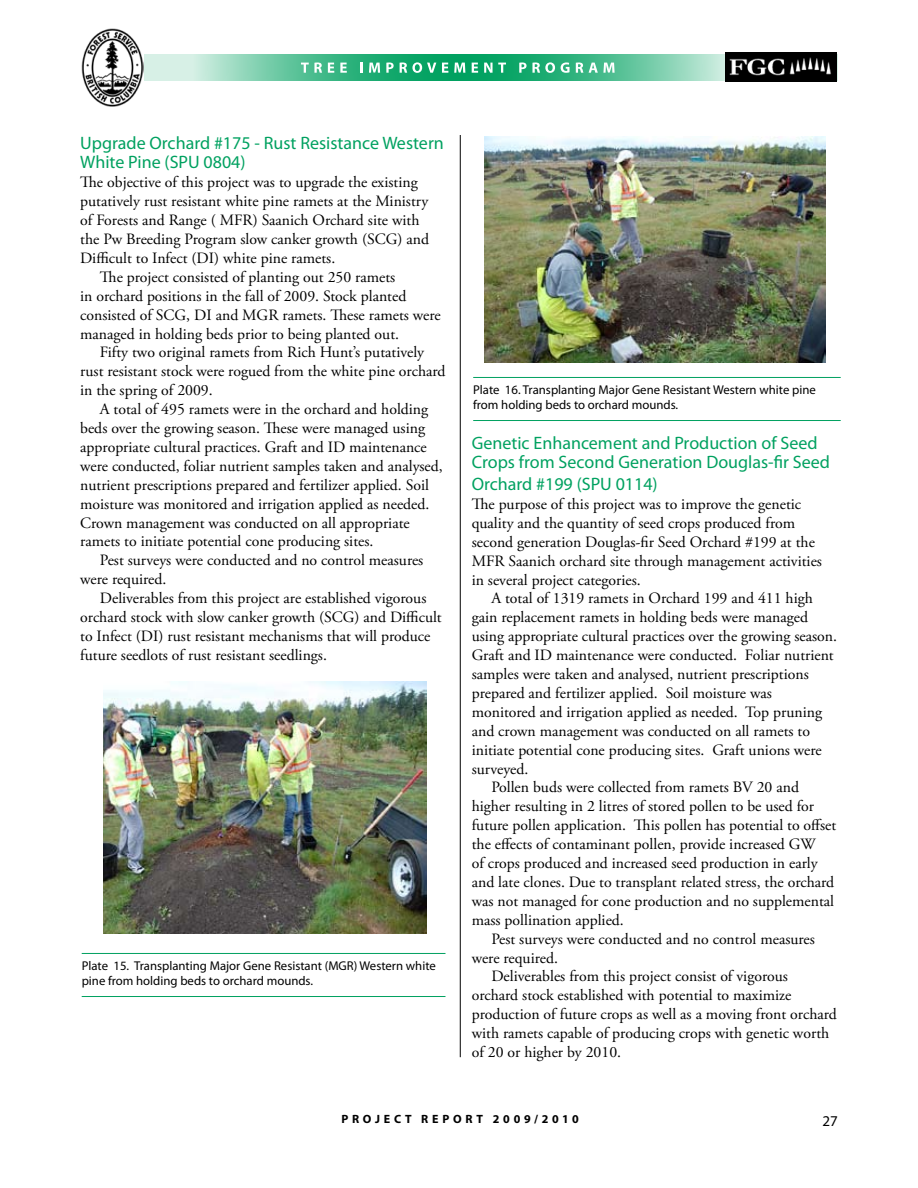
<style>
.page{position:relative;width:918px;height:1188px;background:#fff}
.page>*{position:absolute;margin:0;border:0;box-sizing:border-box;transform-origin:0 0}
.t1{font:18px/19.5px "Myriad Pro";color:#00a160}
.t2{font:15.75px/18.9px "Adobe Garamond Pro";color:#000}
.t3{font:15px "Myriad Pro";color:#000}
.t4{font:12.75px/15.3px "Myriad Pro";color:#000}
.t5{font:700 12px "Myriad Pro";letter-spacing:.31em;color:#000}
</style>
<div class="page">
<svg style="left:144px;top:54px;width:694px;height:27px;background:#62c59d"></svg>
<svg style="left:301px;top:63px;width:21px;height:10px"></svg>
<svg style="left:328px;top:63px;width:6px;height:10px"></svg>
<svg style="left:340px;top:63px;width:7px;height:10px"></svg>
<svg style="left:360px;top:63px;width:3px;height:10px"></svg>
<svg style="left:369px;top:63px;width:11px;height:10px"></svg>
<svg style="left:386px;top:63px;width:8px;height:10px"></svg>
<svg style="left:400px;top:62px;width:36px;height:11px"></svg>
<svg style="left:442px;top:63px;width:6px;height:10px"></svg>
<svg style="left:454px;top:63px;width:11px;height:10px"></svg>
<svg style="left:472px;top:63px;width:6px;height:10px"></svg>
<svg style="left:484px;top:63px;width:22px;height:10px"></svg>
<svg style="left:519px;top:62px;width:36px;height:11px"></svg>
<svg style="left:561px;top:62px;width:9px;height:11px"></svg>
<svg style="left:576px;top:63px;width:7px;height:10px"></svg>
<svg style="left:589px;top:63px;width:26px;height:10px"></svg>
<img style="left:725px;top:53px;width:112px;height:28px">
<img style="left:81px;top:29px;width:63px;height:77px">
<img style="left:103px;top:681px;width:324px;height:252px">
<hr style="left:460px;top:135px;width:1px;height:922px;background:#000">
<hr style="left:473px;top:377px;width:368px;height:1px;background:#00a160">
<hr style="left:473px;top:420px;width:368px;height:1px;background:#00a160">
<img style="left:485px;top:136px;width:341px;height:227px">
<hr style="left:82px;top:953px;width:363px;height:1px;background:#00a160">
<hr style="left:82px;top:996px;width:363px;height:1px;background:#00a160">
<p class="t1" style="left:80px;top:133px;width:365px">Upgrade Orchard #175 - Rust Resistance Western<br>White Pine (SPU 0804)</p>
<p class="t2" style="left:80px;top:173px;width:339px">The objective of this project was to upgrade the existing</p>
<p class="t2" style="left:80px;top:192px;width:350px">putatively rust resistant white pine ramets at the Ministry</p>
<p class="t2" style="left:80px;top:211px;width:341px">of Forests and Range ( MFR) Saanich Orchard site with</p>
<p class="t2" style="left:80px;top:230px;width:350px">the Pw Breeding Program slow canker growth (SCG) and</p>
<p class="t2" style="left:80px;top:249px;width:257px">Difficult to Infect (DI) white pine ramets.</p>
<p class="t2" style="left:100px;top:268px;width:297px">The project consisted of planting out 250 ramets</p>
<p class="t2" style="left:80px;top:287px;width:328px">in orchard positions in the fall of 2009. Stock planted</p>
<p class="t2" style="left:80px;top:306px;width:362px">consisted of SCG, DI and MGR ramets. These ramets were</p>
<p class="t2" style="left:80px;top:325px;width:320px">managed in holding beds prior to being planted out.</p>
<p class="t2" style="left:100px;top:344px;width:326px">Fifty two original ramets from Rich Hunt’s putatively</p>
<p class="t2" style="left:80px;top:362px;width:367px">rust resistant stock were rogued from the white pine orchard</p>
<p class="t2" style="left:80px;top:381px;width:134px">in the spring of 2009.</p>
<p class="t2" style="left:100px;top:400px;width:330px">A total of 495 ramets were in the orchard and holding</p>
<p class="t2" style="left:80px;top:419px;width:346px">beds over the growing season. These were managed using</p>
<p class="t2" style="left:80px;top:438px;width:348px">appropriate cultural practices. Graft and ID maintenance</p>
<p class="t2" style="left:80px;top:457px;width:364px">were conducted, foliar nutrient samples taken and analysed,</p>
<p class="t2" style="left:80px;top:476px;width:350px">nutrient prescriptions prepared and fertilizer applied. Soil</p>
<p class="t2" style="left:80px;top:495px;width:351px">moisture was monitored and irrigation applied as needed.</p>
<p class="t2" style="left:80px;top:514px;width:331px">Crown management was conducted on all appropriate</p>
<p class="t2" style="left:80px;top:533px;width:295px">ramets to initiate potential cone producing sites.</p>
<p class="t2" style="left:100px;top:551px;width:325px">Pest surveys were conducted and no control measures</p>
<p class="t2" style="left:80px;top:570px;width:88px">were required.</p>
<p class="t2" style="left:100px;top:589px;width:328px">Deliverables from this project are established vigorous</p>
<p class="t2" style="left:80px;top:608px;width:363px">orchard stock with slow canker growth (SCG) and Difficult</p>
<p class="t2" style="left:80px;top:627px;width:352px">to Infect (DI) rust resistant mechanisms that will produce</p>
<p class="t2" style="left:80px;top:646px;width:248px">future seedlots of rust resistant seedlings.</p>
<p class="t4" style="left:82px;top:958px;width:356px">Plate 15. Transplanting Major Gene Resistant (MGR) Western white pine from holding beds to orchard mounds.</p>
<p class="t4" style="left:473px;top:382px;width:344px">Plate 16. Transplanting Major Gene Resistant Western white pine from holding beds to orchard mounds.</p>
<p class="t1" style="left:472px;top:433px;width:360px">Genetic Enhancement and Production of Seed<br>Crops from Second Generation Douglas-fir Seed</p>
<p class="t1" style="left:472px;top:474px;width:188px">Orchard #199 (SPU 0114)</p>
<p class="t2" style="left:472px;top:495px;width:352px">The purpose of this project was to improve the genetic quality and the quantity of seed crops produced from second generation Douglas-fir Seed Orchard #199 at the MFR Saanich orchard site through management activities in several project categories.</p>
<p class="t2" style="left:491px;top:590px;width:323px">A total of 1319 ramets in Orchard 199 and 411 high</p>
<p class="t2" style="left:472px;top:608px;width:338px">gain replacement ramets in holding beds were managed</p>
<p class="t2" style="left:472px;top:627px;width:367px">using appropriate cultural practices over the growing season.</p>
<p class="t2" style="left:472px;top:646px;width:364px">Graft and ID maintenance were conducted. Foliar nutrient</p>
<p class="t2" style="left:472px;top:665px;width:339px">samples were taken and analysed, nutrient prescriptions</p>
<p class="t2" style="left:472px;top:684px;width:302px">prepared and fertilizer applied. Soil moisture was</p>
<p class="t2" style="left:472px;top:703px;width:352px">monitored and irrigation applied as needed. Top pruning</p>
<p class="t2" style="left:472px;top:722px;width:340px">and crown management was conducted on all ramets to</p>
<p class="t2" style="left:472px;top:741px;width:352px">initiate potential cone producing sites. Graft unions were</p>
<p class="t2" style="left:472px;top:760px;width:58px">surveyed.</p>
<p class="t2" style="left:491px;top:779px;width:309px">Pollen buds were collected from ramets BV 20 and</p>
<p class="t2" style="left:472px;top:797px;width:344px">higher resulting in 2 litres of stored pollen to be used for</p>
<p class="t2" style="left:472px;top:816px;width:366px">future pollen application. This pollen has potential to offset</p>
<p class="t2" style="left:472px;top:835px;width:346px">the effects of contaminant pollen, provide increased GW</p>
<p class="t2" style="left:472px;top:854px;width:348px">of crops produced and increased seed production in early</p>
<p class="t2" style="left:472px;top:873px;width:364px">and late clones. Due to transplant related stress, the orchard</p>
<p class="t2" style="left:472px;top:892px;width:364px">was not managed for cone production and no supplemental</p>
<p class="t2" style="left:472px;top:911px;width:154px">mass pollination applied.</p>
<p class="t2" style="left:491px;top:930px;width:325px">Pest surveys were conducted and no control measures</p>
<p class="t2" style="left:472px;top:949px;width:88px">were required.</p>
<p class="t2" style="left:491px;top:968px;width:298px">Deliverables from this project consist of vigorous</p>
<p class="t2" style="left:472px;top:986px;width:321px">orchard stock established with potential to maximize</p>
<p class="t2" style="left:472px;top:1005px;width:367px">production of future crops as well as a moving front orchard</p>
<p class="t2" style="left:472px;top:1024px;width:359px">with ramets capable of producing crops with genetic worth</p>
<p class="t2" style="left:472px;top:1043px;width:151px">of 20 or higher by 2010.</p>
<p class="t5" style="left:341px;top:1111px;width:239px">PROJECT REPORT 2009/2010</p>
<p class="t3" style="left:822px;top:1111px;width:17px">27</p>
</div>
